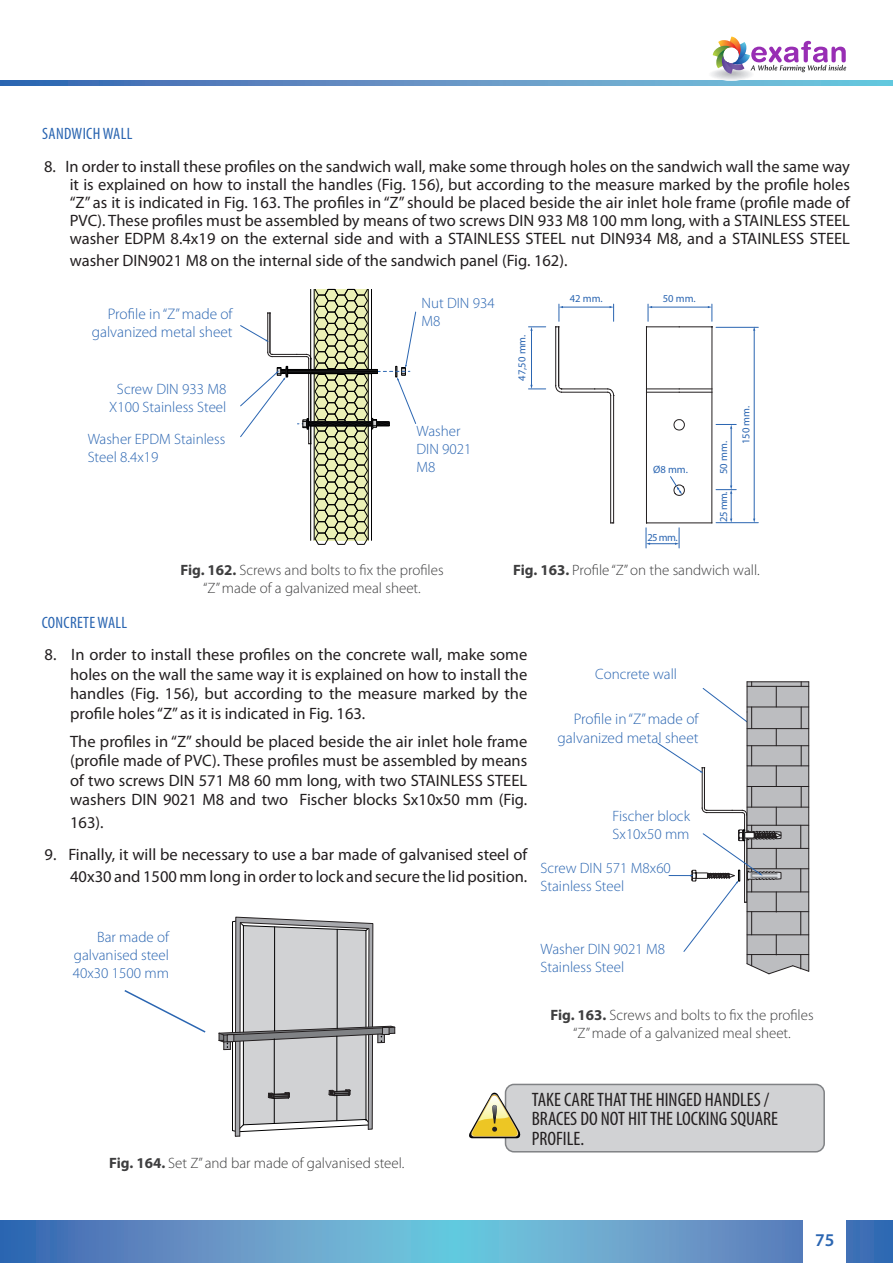
<style>
.page{position:relative;width:893px;height:1263px;background:#fff}
.page>*{position:absolute;margin:0;border:0;box-sizing:border-box;transform-origin:0 0}
._01__Notas{font:condensed 19.5px/19.5px "Myriad Pro";color:#231f20}
.t1{font:600 18px "Myriad Pro";color:#2a65b1}
._01__Normal{font:16.5px/19.5px "Myriad Pro";color:#231f20;text-align:justify}
._01__Titulos__Nivel{font:condensed 16.5px "Myriad Pro";letter-spacing:.02em;color:#2a65b1}
._01__Notas_dentro_de{font:300 15.3px/18.5px "Myriad Pro";color:#2a65b1;text-align:right}
._01__Notas_dentro_de-2{font:300 15px/18px "Myriad Pro";color:#2a65b1}
._02__Pies_de_imágene{font:300 15px/18px "Myriad Pro";color:#3e3e3f;text-align:center}
.t2{font:10.65px "Myriad Pro";color:#2a65b1}
.s1{font-weight:700}
</style>
<div class="page">
<svg style="left:1px;top:1220px;width:892px;height:43px;background:#609ac8"></svg>
<svg style="left:1px;top:81px;width:892px;height:4px;background:#5e96c6"></svg>
<div style="left:804px;top:1218px;width:42px;height:45px;background:#fff"></div>
<hr style="left:0;top:1220px;width:1px;height:43px;background:#2a65b1">
<svg style="left:219px;top:917px;width:176px;height:219px"></svg>
<svg style="left:240px;top:289px;width:176px;height:256px"></svg>
<hr style="left:651px;top:307px;width:58px;height:1px;background:#2a65b1">
<svg style="left:708px;top:304px;width:4px;height:17px"></svg>
<svg style="left:648px;top:304px;width:4px;height:17px"></svg>
<hr style="left:562px;top:307px;width:48px;height:1px;background:#2a65b1">
<svg style="left:559px;top:304px;width:4px;height:17px"></svg>
<svg style="left:610px;top:304px;width:4px;height:17px"></svg>
<hr style="left:531px;top:330px;width:1px;height:56px;background:#2a65b1">
<svg style="left:528px;top:385px;width:18px;height:4px"></svg>
<svg style="left:528px;top:326px;width:18px;height:5px"></svg>
<hr style="left:646px;top:327px;width:33px;height:1px;background:#231f20">
<hr style="left:646px;top:327px;width:1px;height:196px;background:#231f20">
<hr style="left:646px;top:392px;width:33px;height:1px;background:#231f20">
<hr style="left:646px;top:523px;width:66px;height:1px;background:#231f20">
<hr style="left:646px;top:389px;width:33px;height:1px;background:#231f20">
<svg style="left:646px;top:523px;width:34px;height:25px"></svg>
<hr style="left:679px;top:327px;width:33px;height:1px;background:#231f20">
<hr style="left:712px;top:327px;width:1px;height:196px;background:#231f20">
<hr style="left:679px;top:392px;width:33px;height:1px;background:#231f20">
<hr style="left:679px;top:389px;width:33px;height:1px;background:#231f20">
<svg style="left:674px;top:419px;width:11px;height:11px"></svg>
<svg style="left:670px;top:476px;width:15px;height:20px"></svg>
<hr style="left:613px;top:395px;width:1px;height:128px;background:#231f20">
<hr style="left:561px;top:389px;width:47px;height:1px;background:#231f20">
<hr style="left:555px;top:327px;width:1px;height:59px;background:#231f20">
<hr style="left:561px;top:392px;width:47px;height:1px;background:#231f20">
<hr style="left:610px;top:395px;width:1px;height:128px;background:#231f20">
<hr style="left:558px;top:327px;width:1px;height:59px;background:#231f20">
<svg style="left:607px;top:388px;width:8px;height:8px"></svg>
<svg style="left:555px;top:385px;width:7px;height:8px"></svg>
<hr style="left:716px;top:522px;width:42px;height:1px;background:#2a65b1">
<hr style="left:754px;top:330px;width:1px;height:189px;background:#2a65b1">
<hr style="left:731px;top:428px;width:1px;height:58px;background:#2a65b1">
<svg style="left:716px;top:486px;width:20px;height:37px"></svg>
<svg style="left:716px;top:424px;width:20px;height:5px"></svg>
<hr style="left:716px;top:327px;width:42px;height:1px;background:#2a65b1">
<hr style="left:747px;top:681px;width:62px;height:1px;background:#231f20">
<svg style="left:657px;top:682px;width:152px;height:292px"></svg>
<div style="left:709px;top:69px;width:44px;height:11px;background:#fafafa;border-radius:50%"></div>
<div style="left:710px;top:69px;width:43px;height:11px;background:#fafafa;border-radius:50%"></div>
<div style="left:711px;top:69px;width:41px;height:11px;background:#f2f3f4;border-radius:50%"></div>
<div style="left:713px;top:69px;width:37px;height:10px;background:#eeeeef;border-radius:50%"></div>
<div style="left:714px;top:70px;width:35px;height:9px;background:#e9eaeb;border-radius:50%"></div>
<div style="left:715px;top:70px;width:33px;height:8px;background:#e4e5e7;border-radius:50%"></div>
<div style="left:715px;top:70px;width:32px;height:8px;background:#e4e5e7;border-radius:50%"></div>
<div style="left:716px;top:70px;width:30px;height:8px;background:#e0e1e3;border-radius:50%"></div>
<div style="left:717px;top:70px;width:29px;height:8px;background:#e0e1e3;border-radius:50%"></div>
<div style="left:718px;top:70px;width:27px;height:8px;background:#dcdddf;border-radius:50%"></div>
<div style="left:719px;top:71px;width:24px;height:6px;background:#d8d9db;border-radius:50%"></div>
<div style="left:721px;top:71px;width:21px;height:6px;background:#d4d5d7;border-radius:50%"></div>
<div style="left:723px;top:71px;width:17px;height:5px;background:#cbccce;border-radius:50%"></div>
<svg style="left:713px;top:37px;width:133px;height:38px"></svg>
<svg style="left:124px;top:990px;width:82px;height:43px"></svg>
<div style="left:505px;top:1084px;width:319px;height:68px;background:#d1d2d4;border-radius:9px"></div>
<div style="left:505px;top:1084px;width:320px;height:68px;border:2px solid #808285;border-radius:9px"></div>
<svg style="left:469px;top:1091px;width:52px;height:47px"></svg>
<p class="_01__Titulos__Nivel" style="left:42px;top:124px;width:92px">SANDWICH WALL</p>
<p class="_01__Normal" style="left:70px;top:157px;width:782px;line-height:18px;text-indent:-26px">8. In order to install these profiles on the sandwich wall, make some through holes on the sandwich wall the same way it is explained on how to install the handles (Fig. 156), but according to the measure marked by the profile holes “Z” as it is indicated in Fig. 163. The profiles in “Z” should be placed beside the air inlet hole frame (profile made of PVC). These profiles must be assembled by means of two screws DIN 933 M8 100 mm long, with a STAINLESS STEEL washer EDPM 8.4x19 on the external side and with a STAINLESS STEEL nut DIN934 M8, and a STAINLESS STEEL</p>
<p class="_01__Normal" style="left:70px;top:250px;width:499px">washer DIN9021 M8 on the internal side of the sandwich panel (Fig. 162).</p>
<p class="_01__Notas_dentro_de" style="left:92px;top:304px;width:142px">Profile in “Z” made of galvanized metal sheet</p>
<p class="_01__Notas_dentro_de-2" style="left:109px;top:380px;width:119px;text-align:center">Screw DIN 933 M8<br>X100 Stainless Steel</p>
<p class="_01__Notas_dentro_de-2" style="left:422px;top:294px;width:75px">Nut DIN 934<br>M8</p>
<p class="_01__Notas_dentro_de-2" style="left:88px;top:430px;width:139px">Washer EPDM Stainless<br>Steel 8.4x19</p>
<p class="_01__Notas_dentro_de-2" style="left:417px;top:422px;width:57px">Washer<br>DIN 9021<br>M8</p>
<p class="_01__Titulos__Nivel" style="left:42px;top:612px;width:87px">CONCRETE WALL</p>
<p class="_02__Pies_de_imágene" style="left:180px;top:561px;width:265px"><span class="s1">Fig. 162.</span> Screws and bolts to fix the profiles “Z” made of a galvanized meal sheet.</p>
<p class="t2" style="left:515px;top:381px;width:48px;rotate:-90deg">47,50 mm.</p>
<p class="t2" style="left:570px;top:292px;width:35px">42 mm.</p>
<p class="t2" style="left:663px;top:292px;width:35px">50 mm.</p>
<p class="t2" style="left:653px;top:463px;width:36px">Ø8 mm.</p>
<p class="t2" style="left:647px;top:531px;width:32px">25 mm.</p>
<p class="t2" style="left:717px;top:474px;width:35px;rotate:-90deg">50 mm.</p>
<p class="t2" style="left:717px;top:522px;width:32px;rotate:-90deg">25 mm.</p>
<p class="t2" style="left:739px;top:444px;width:40px;rotate:-90deg">150 mm.</p>
<p class="_02__Pies_de_imágene" style="left:513px;top:561px;width:248px"><span class="s1">Fig. 163.</span> Profile “Z” on the sandwich wall.</p>
<p class="_01__Normal" style="left:70px;top:645px;width:459px;text-indent:-26px">8. In order to install these profiles on the concrete wall, make some holes on the wall the same way it is explained on how to install the handles (Fig. 156), but according to the measure marked by the profile holes “Z” as it is indicated in Fig. 163.</p>
<p class="_01__Normal" style="left:70px;top:731px;width:459px">The profiles in “Z” should be placed beside the air inlet hole frame (profile made of PVC). These profiles must be assembled by means of two screws DIN 571 M8 60 mm long, with two STAINLESS STEEL washers DIN 9021 M8 and two Fischer blocks Sx10x50 mm (Fig.</p>
<p class="_01__Normal" style="left:70px;top:812px;width:35px">163).</p>
<p class="_01__Normal" style="left:45px;top:842px;width:484px;line-height:22.5px;text-align:right">9. Finally, it will be necessary to use a bar made of galvanised steel of<br>40x30 and 1500 mm long in order to lock and secure the lid position.</p>
<p class="_01__Notas_dentro_de-2" style="left:595px;top:666px;width:83px">Concrete wall</p>
<p class="_01__Notas_dentro_de" style="left:558px;top:710px;width:142px">Profile in “Z” made of galvanized metal sheet</p>
<p class="_01__Notas_dentro_de-2" style="left:613px;top:807px;width:79px">Fischer block<br>Sx10x50 mm</p>
<p class="_01__Notas_dentro_de-2" style="left:540px;top:859px;width:132px">Screw DIN 571 M8x60<br>Stainless Steel</p>
<p class="_01__Notas_dentro_de-2" style="left:73px;top:928px;width:98px;text-align:justify;text-indent:24px">Bar made of galvanised steel 40x30 1500 mm</p>
<p class="_01__Notas_dentro_de-2" style="left:540px;top:940px;width:126px">Washer DIN 9021 M8<br>Stainless Steel</p>
<p class="_02__Pies_de_imágene" style="left:550px;top:1006px;width:265px"><span class="s1">Fig. 163.</span> Screws and bolts to fix the profiles “Z” made of a galvanized meal sheet.</p>
<p class="_02__Pies_de_imágene" style="left:109px;top:1154px;width:297px"><span class="s1">Fig. 164.</span> Set Z” and bar made of galvanised steel.</p>
<p class="_01__Notas" style="left:532px;top:1089px;width:248px">TAKE CARE THAT THE HINGED HANDLES /<br>BRACES DO NOT HIT THE LOCKING SQUARE<br>PROFILE.</p>
<p class="t1" style="left:815px;top:1229px;width:21px">75</p>
</div>
